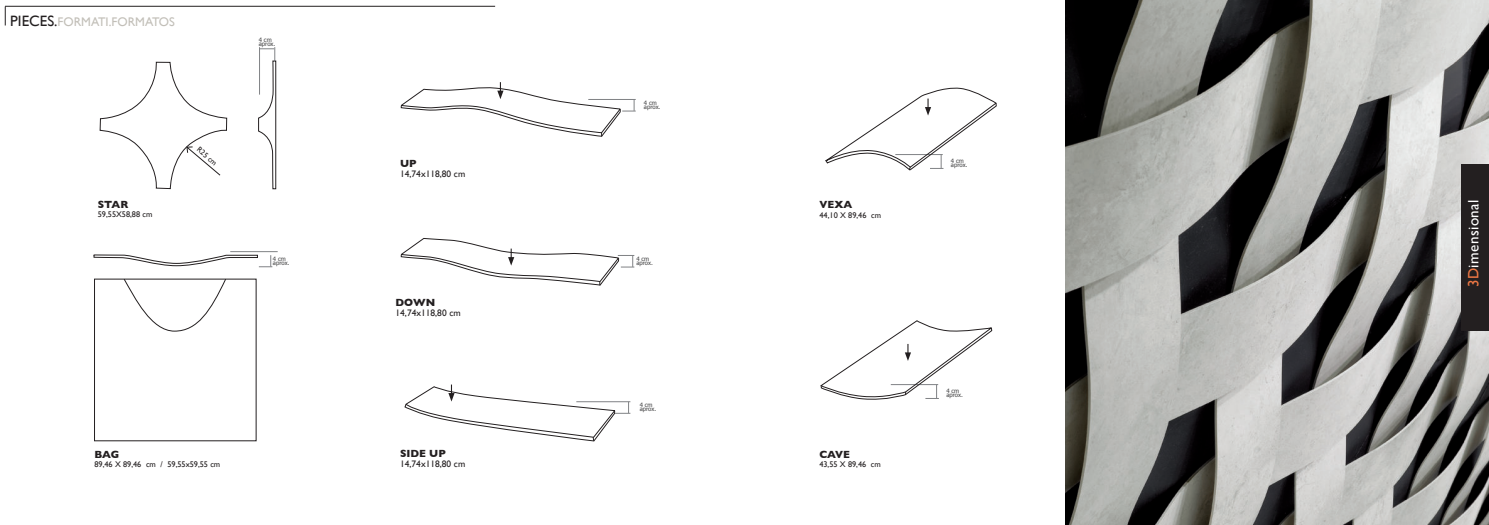
<style>
.page{position:relative;width:1489px;height:525px;background:#fff}
.page>*{position:absolute;margin:0;border:0;box-sizing:border-box;transform-origin:0 0}
.t1{font:15px "Gill Sans";letter-spacing:.03em;color:#fff}
.t2{font:12.5px "Gill Sans";color:#c2bfb8}
.t3{font:700 10.62px "Gill Sans";color:#231f20}
.t4{font:9.38px "Gill Sans";color:#231f20}
.t5{font:8.25px "Gill Sans";color:#231f20}
.t6{font:7.62px "Gill Sans";color:#231f20}
.t7{font:6px/4.2px "Tahoma";color:#3e3e3f}
.s1{font-size:15px;color:#231f20}
.s2{color:#ed7744}
</style>
<div class="page">
<img style="left:1065px;top:0;width:423px;height:524px">
<hr style="left:5px;top:6px;width:490px;height:1px;background:#231f20">
<svg style="left:5px;top:6px;width:1px;height:19px"></svg>
<svg style="left:258px;top:47px;width:18px;height:142px"></svg>
<svg style="left:100px;top:61px;width:127px;height:128px"></svg>
<hr style="left:230px;top:251px;width:48px;height:1px;background:#808285">
<div style="left:94px;top:278px;width:162px;height:163px;border:1px solid #231f20"></div>
<svg style="left:124px;top:278px;width:102px;height:53px"></svg>
<svg style="left:93px;top:254px;width:179px;height:13px"></svg>
<svg style="left:400px;top:238px;width:234px;height:48px"></svg>
<svg style="left:400px;top:82px;width:235px;height:55px"></svg>
<svg style="left:404px;top:384px;width:226px;height:58px"></svg>
<svg style="left:825px;top:87px;width:171px;height:84px"></svg>
<svg style="left:820px;top:320px;width:172px;height:80px"></svg>
<div style="left:1460px;top:164px;width:28px;height:166px;background:#231f20"></div>
<h2 class="t2" style="left:10px;top:16px;width:166px"><span class="s1">PIECES.</span>FORMATI.FORMATOS</h2>
<p class="t3" style="left:98px;top:200px;width:32px">STAR</p>
<p class="t5" style="left:98px;top:211px;width:56px">59,55X58,88 cm</p>
<p class="t6" style="left:200px;top:146px;width:25px;rotate:40deg">R25 cm</p>
<p class="t7" style="left:259px;top:38px;width:18px">4 cm aprox.</p>
<p class="t7" style="left:273px;top:256px;width:18px">4 cm aprox.</p>
<p class="t3" style="left:94px;top:449px;width:26px">BAG</p>
<p class="t5" style="left:94px;top:461px;width:127px">89,46 X 89,46 cm / 59,55x59,55 cm</p>
<p class="t3" style="left:400px;top:159px;width:18px">UP</p>
<p class="t4" style="left:400px;top:169px;width:67px">14,74x118,80 cm</p>
<p class="t3" style="left:395px;top:298px;width:41px">DOWN</p>
<p class="t4" style="left:395px;top:308px;width:67px">14,74x118,80 cm</p>
<p class="t3" style="left:400px;top:449px;width:47px">SIDE UP</p>
<p class="t4" style="left:400px;top:459px;width:67px">14,74x118,80 cm</p>
<p class="t7" style="left:644px;top:101px;width:18px">4 cm aprox.</p>
<p class="t7" style="left:636px;top:257px;width:18px">4 cm aprox.</p>
<p class="t7" style="left:639px;top:403px;width:18px">4 cm aprox.</p>
<p class="t7" style="left:950px;top:159px;width:18px">4 cm aprox.</p>
<p class="t3" style="left:819px;top:200px;width:34px">VEXA</p>
<p class="t5" style="left:819px;top:211px;width:63px">44,10 X 89,46 cm</p>
<h1 class="t1" style="left:1466px;top:287px;width:89px;rotate:-90deg"><span class="s2">3D</span>imensional</h1>
<p class="t3" style="left:819px;top:449px;width:32px">CAVE</p>
<p class="t5" style="left:819px;top:461px;width:63px">43,55 X 89,46 cm</p>
<p class="t7" style="left:946px;top:389px;width:18px">4 cm aprox.</p>
</div>
